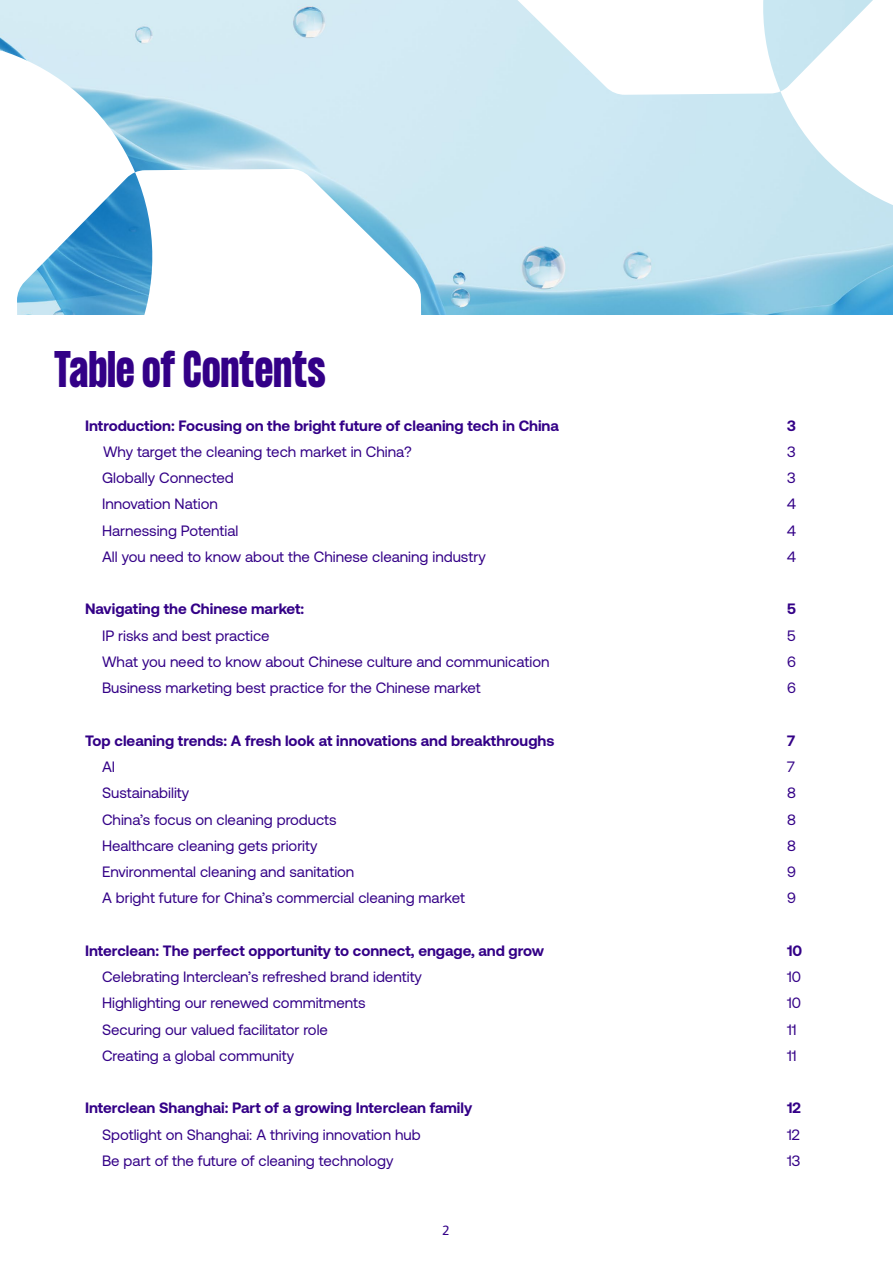
<style>
.page{position:relative;width:893px;height:1263px;background:#fff}
.page>*{position:absolute;margin:0;border:0;box-sizing:border-box;transform-origin:0 0}
.t1{font:700 45px "Formula Condensed";letter-spacing:.02em;color:#330087}
.t2{font:15px "Aeonik";color:#330087}
.t3{font:700 15px "Aeonik";color:#330087}
.t4{font:13.5px "FS Albert Pro";color:#330087}
</style>
<div class="page">
<img style="left:0;top:0;width:893px;height:315px">
<svg style="left:135px;top:169px;width:287px;height:146px"></svg>
<svg style="left:0;top:11px;width:135px;height:304px"></svg>
<svg style="left:493px;top:0;width:400px;height:253px"></svg>
<h1 class="t1" style="left:54px;top:342px;width:273px">Table of Contents</h1>
<p class="t3" style="left:85px;top:417px;width:475px">Introduction: Focusing on the bright future of cleaning tech in China</p>
<p class="t3" style="left:787px;top:417px;width:10px">3</p>
<p class="t2" style="left:103px;top:443px;width:310px">Why target the cleaning tech market in China?</p>
<p class="t2" style="left:787px;top:443px;width:10px">3</p>
<p class="t2" style="left:102px;top:470px;width:133px">Globally Connected</p>
<p class="t2" style="left:787px;top:470px;width:10px">3</p>
<p class="t2" style="left:102px;top:496px;width:117px">Innovation Nation</p>
<p class="t2" style="left:787px;top:496px;width:10px">4</p>
<p class="t2" style="left:102px;top:522px;width:138px">Harnessing Potential</p>
<p class="t2" style="left:787px;top:522px;width:10px">4</p>
<p class="t2" style="left:102px;top:548px;width:385px">All you need to know about the Chinese cleaning industry</p>
<p class="t2" style="left:787px;top:548px;width:10px">4</p>
<p class="t3" style="left:85px;top:601px;width:221px">Navigating the Chinese market:</p>
<p class="t3" style="left:787px;top:601px;width:10px">5</p>
<p class="t2" style="left:102px;top:627px;width:169px">IP risks and best practice</p>
<p class="t2" style="left:787px;top:627px;width:10px">5</p>
<p class="t2" style="left:102px;top:653px;width:449px">What you need to know about Chinese culture and communication</p>
<p class="t2" style="left:787px;top:653px;width:10px">6</p>
<p class="t2" style="left:102px;top:680px;width:380px">Business marketing best practice for the Chinese market</p>
<p class="t2" style="left:787px;top:680px;width:10px">6</p>
<p class="t3" style="left:85px;top:732px;width:471px">Top cleaning trends: A fresh look at innovations and breakthroughs</p>
<p class="t3" style="left:787px;top:732px;width:9px">7</p>
<p class="t2" style="left:102px;top:758px;width:15px">AI</p>
<p class="t2" style="left:787px;top:758px;width:9px">7</p>
<p class="t2" style="left:102px;top:785px;width:89px">Sustainability</p>
<p class="t2" style="left:787px;top:785px;width:10px">8</p>
<p class="t2" style="left:102px;top:811px;width:236px">China’s focus on cleaning products</p>
<p class="t2" style="left:787px;top:811px;width:10px">8</p>
<p class="t2" style="left:102px;top:837px;width:217px">Healthcare cleaning gets priority</p>
<p class="t2" style="left:787px;top:837px;width:10px">8</p>
<p class="t2" style="left:102px;top:863px;width:254px">Environmental cleaning and sanitation</p>
<p class="t2" style="left:787px;top:863px;width:10px">9</p>
<p class="t2" style="left:102px;top:890px;width:365px">A bright future for China’s commercial cleaning market</p>
<p class="t2" style="left:787px;top:890px;width:10px">9</p>
<p class="t3" style="left:85px;top:942px;width:461px">Interclean: The perfect opportunity to connect, engage, and grow</p>
<p class="t3" style="left:787px;top:942px;width:17px">10</p>
<p class="t2" style="left:102px;top:968px;width:321px">Celebrating Interclean’s refreshed brand identity</p>
<p class="t2" style="left:787px;top:968px;width:16px">10</p>
<p class="t2" style="left:102px;top:995px;width:265px">Highlighting our renewed commitments</p>
<p class="t2" style="left:787px;top:995px;width:16px">10</p>
<p class="t2" style="left:102px;top:1021px;width:227px">Securing our valued facilitator role</p>
<p class="t2" style="left:787px;top:1021px;width:11px">11</p>
<p class="t2" style="left:102px;top:1047px;width:194px">Creating a global community</p>
<p class="t2" style="left:787px;top:1047px;width:11px">11</p>
<p class="t3" style="left:85px;top:1099px;width:389px">Interclean Shanghai: Part of a growing Interclean family</p>
<p class="t3" style="left:787px;top:1099px;width:15px">12</p>
<p class="t2" style="left:102px;top:1126px;width:320px">Spotlight on Shanghai: A thriving innovation hub</p>
<p class="t2" style="left:787px;top:1126px;width:14px">12</p>
<p class="t2" style="left:102px;top:1152px;width:293px">Be part of the future of cleaning technology</p>
<p class="t2" style="left:787px;top:1152px;width:15px">13</p>
<p class="t4" style="left:442px;top:1221px;width:9px">2</p>
</div>
